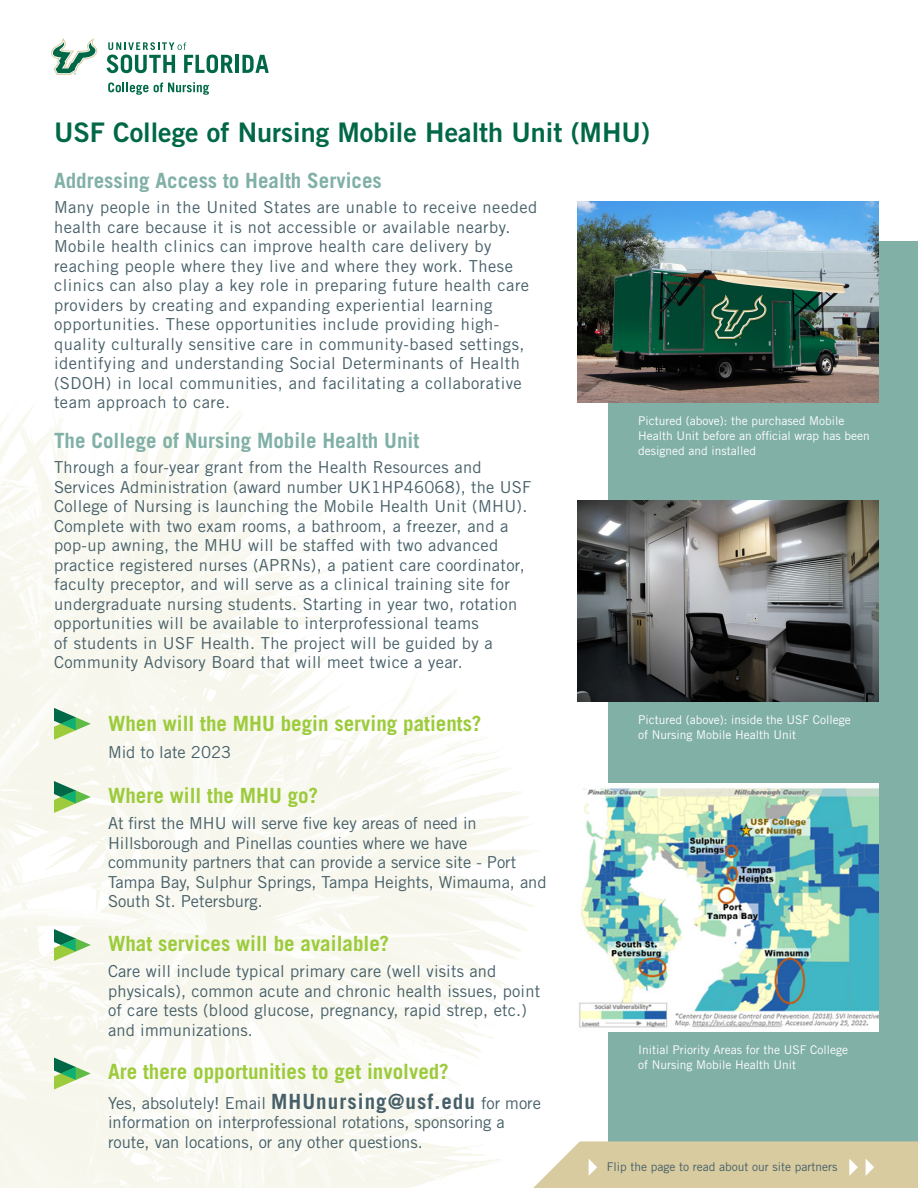
<style>
.page{position:relative;width:918px;height:1188px;background:#fff}
.page>*{position:absolute;margin:0;border:0;box-sizing:border-box;transform-origin:0 0}
.t1{font:27px "Trade Gothic LT Std Bd 2";color:#006847}
.t2{font:700 21px "Trade Gothic LT Std";color:#9ccb3b}
.t3{font:700 21px "Trade Gothic LT Std";color:#80b0a6}
.t4{font:16.5px/19.5px "Trade Gothic LT Std";letter-spacing:.02em;color:#465f68}
.t5{font:16.5px/19.5px "Trade Gothic LT Std";color:#465f68}
.t6{font:12px/15px "Trade Gothic LT Std";color:#fff}
.t7{font:12px "Trade Gothic LT Std";color:#465f68}
.s1{font-weight:700;font-size:21px}
</style>
<div class="page">
<img style="left:0;top:336px;width:608px;height:852px">
<div style="left:608px;top:241px;width:310px;height:947px;background:#80b0a6"></div>
<svg style="left:51px;top:38px;width:46px;height:37px"></svg>
<svg style="left:108px;top:82px;width:40px;height:13px"></svg>
<svg style="left:154px;top:82px;width:55px;height:13px"></svg>
<svg style="left:107px;top:42px;width:126px;height:31px"></svg>
<hr style="left:235px;top:55px;width:4px;height:18px;background:#006847">
<svg style="left:242px;top:55px;width:27px;height:18px"></svg>
<img style="left:578px;top:501px;width:301px;height:200px">
<img style="left:578px;top:202px;width:301px;height:201px">
<svg style="left:54px;top:708px;width:37px;height:32px"></svg>
<svg style="left:54px;top:781px;width:37px;height:32px"></svg>
<svg style="left:54px;top:929px;width:37px;height:32px"></svg>
<svg style="left:54px;top:1058px;width:37px;height:31px"></svg>
<img style="left:578px;top:783px;width:301px;height:248px">
<svg style="left:533px;top:1141px;width:385px;height:47px;background:#d9cea6"></svg>
<p class="t1" style="left:54px;top:115px;width:598px">USF College of Nursing Mobile Health Unit (MHU)</p>
<p class="t3" style="left:54px;top:167px;width:329px">Addressing Access to Health Services</p>
<p class="t4" style="left:54px;top:197px;width:485px">Many people in the United States are unable to receive needed health care because it is not accessible or available nearby.<br>Mobile health clinics can improve health care delivery by reaching people where they live and where they work. These clinics can also play a key role in preparing future health care providers by creating and expanding experiential learning opportunities. These opportunities include providing high&shy;quality culturally sensitive care in community-based settings, identifying and understanding Social Determinants of Health (SDOH) in local communities, and facilitating a collaborative team approach to care.</p>
<p class="t3" style="left:54px;top:427px;width:367px">The College of Nursing Mobile Health Unit</p>
<p class="t4" style="left:54px;top:458px;width:479px">Through a four-year grant from the Health Resources and Services Administration (award number UK1HP46068), the USF College of Nursing is launching the Mobile Health Unit (MHU).<br>Complete with two exam rooms, a bathroom, a freezer, and a pop-up awning, the MHU will be staffed with two advanced practice registered nurses (APRNs), a patient care coordinator, faculty preceptor, and will serve as a clinical training site for undergraduate nursing students. Starting in year two, rotation opportunities will be available to interprofessional teams<br>of students in USF Health. The project will be guided by a Community Advisory Board that will meet twice a year.</p>
<p class="t2" style="left:108px;top:711px;width:375px">When will the MHU begin serving patients?</p>
<p class="t5" style="left:108px;top:742px;width:125px">Mid to late 2023</p>
<p class="t2" style="left:108px;top:783px;width:212px">Where will the MHU go?</p>
<p class="t5" style="left:108px;top:813px;width:440px">At first the MHU will serve five key areas of need in Hillsborough and Pinellas counties where we have community partners that can provide a service site - Port Tampa Bay, Sulphur Springs, Tampa Heights, Wimauma, and South St. Petersburg.</p>
<p class="t2" style="left:108px;top:931px;width:283px">What services will be available?</p>
<p class="t4" style="left:108px;top:961px;width:434px">Care will include typical primary care (well visits and physicals), common acute and chronic health issues, point of care tests (blood glucose, pregnancy, rapid strep, etc.) and immunizations.</p>
<p class="t2" style="left:108px;top:1059px;width:342px">Are there opportunities to get involved?</p>
<p class="t5" style="left:108px;top:1093px;width:435px">Yes, absolutely! Email <span class="s1">MHUnursing@usf.edu</span> for more information on interprofessional rotations, sponsoring a route, van locations, or any other questions.</p>
<p class="t6" style="left:638px;top:413px;width:233px">Pictured (above): the purchased Mobile<br>Health Unit before an official wrap has been designed and installed</p>
<p class="t6" style="left:638px;top:712px;width:214px">Pictured (above): inside the USF College of Nursing Mobile Health Unit</p>
<p class="t6" style="left:638px;top:1042px;width:211px">Initial Priority Areas for the USF College of Nursing Mobile Health Unit</p>
<p class="t7" style="left:607px;top:1159px;width:232px">Flip the page to read about our site partners</p>
</div>
